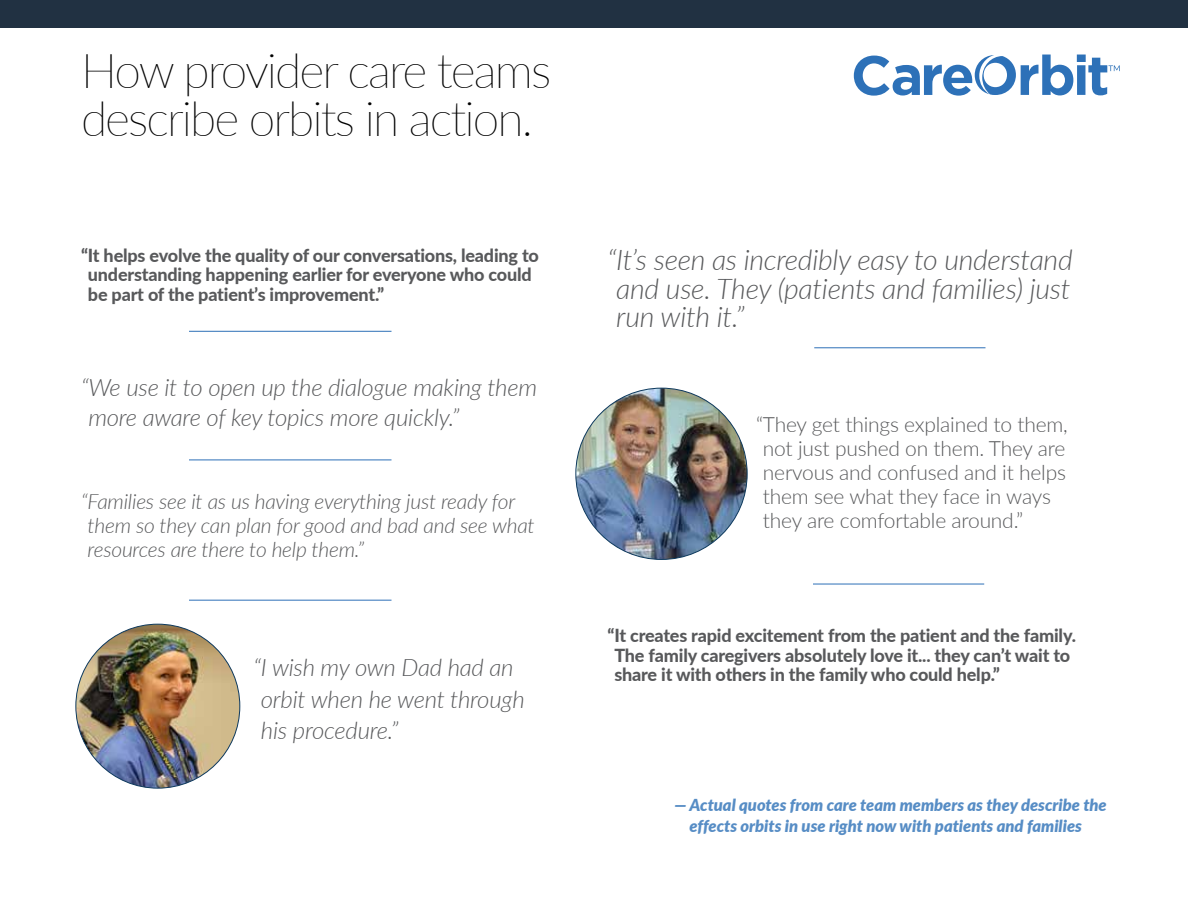
<style>
.page{position:relative;width:1188px;height:918px;background:#fff}
.page>*{position:absolute;margin:0;border:0;box-sizing:border-box;transform-origin:0 0}
.t1{font:100 48px/48px "Lato";letter-spacing:-.04em;color:#000}
.t2{font:italic 300 28.5px/28.5px "Lato";letter-spacing:-.01em;color:#58595b;text-align:justify}
.t3{font:italic 300 24px/31.5px "Lato";letter-spacing:-.01em;color:#58595b}
.t4{font:300 21px/24px "Lato";letter-spacing:-.01em;color:#58595b}
.t5{font:italic 300 21px/24px "Lato";letter-spacing:-.01em;color:#58595b}
.t6{font:800 18px/19.5px "Lato";letter-spacing:-.01em;color:#58595b}
.t7{font:italic 900 16.5px/21px "Lato";color:#578dc5;text-align:center}
</style>
<div class="page">
<svg style="left:854px;top:55px;width:266px;height:41px"></svg>
<div style="left:0;top:0;width:1188px;height:28px;background:#213142"></div>
<img style="left:576px;top:388px;width:171px;height:171px;border-radius:86px">
<img style="left:76px;top:624px;width:164px;height:164px;border-radius:82px">
<hr style="left:189px;top:331px;width:203px;height:1px;background:#2d70b7">
<hr style="left:814px;top:347px;width:171px;height:1px;background:#2d70b7">
<hr style="left:189px;top:600px;width:203px;height:1px;background:#2d70b7">
<hr style="left:189px;top:460px;width:203px;height:1px;background:#2d70b7">
<hr style="left:813px;top:584px;width:171px;height:1px;background:#2d70b7">
<h1 class="t1" style="left:81px;top:45px;width:472px">How provider care teams describe orbits in action.</h1>
<p class="t6" style="left:88px;top:245px;width:453px;text-indent:-7px">“It helps evolve the quality of our conversations, leading to understanding happening earlier for everyone who could be part of the patient’s improvement.”</p>
<h3 class="t3" style="left:88px;top:372px;width:450px;line-height:30px;text-indent:-7px">“We use it to open up the dialogue making them more aware of key topics more quickly.”</h3>
<p class="t5" style="left:88px;top:488px;width:449px;text-indent:-6px">“Families see it as us having everything just ready for them so they can plan for good and bad and see what resources are there to help them.”</p>
<h3 class="t3" style="left:261px;top:651px;width:265px;text-indent:-7px">“I wish my own Dad had an orbit when he went through his procedure.”</h3>
<h2 class="t2" style="left:616px;top:245px;width:458px;text-indent:-9px">“It’s seen as incredibly easy to understand and use. They (patients and families) just run with it.”</h2>
<p class="t4" style="left:763px;top:412px;width:306px;text-indent:-7px">“They get things explained to them, not just pushed on them. They are nervous and confused and it helps them see what they face in ways they are comfortable around.”</p>
<p class="t6" style="left:614px;top:625px;width:463px;text-indent:-7px">“It creates rapid excitement from the patient and the family.<br>The family caregivers absolutely love it... they can’t wait to share it with others in the family who could help.”</p>
<p class="t7" style="left:674px;top:794px;width:434px">— Actual quotes from care team members as they describe the effects orbits in use right now with patients and families</p>
</div>
